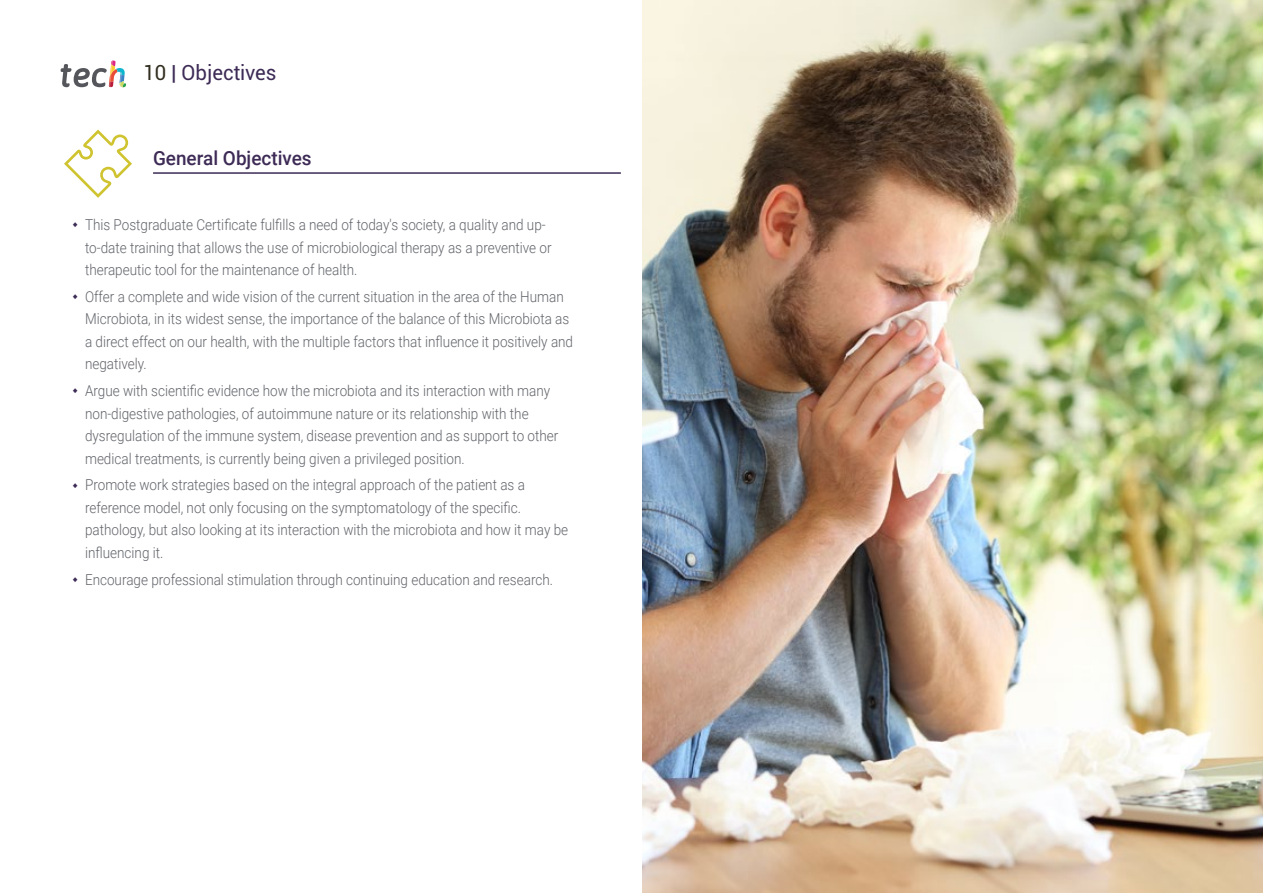
<style>
.page{position:relative;width:1263px;height:893px;background:#fff}
.page>*{position:absolute;margin:0;border:0;box-sizing:border-box;transform-origin:0 0}
.t1{font:21px "Roboto";color:#3d2b56}
.t2{font:500 19.5px "Roboto";color:#3d2b56}
.t3{font:300 15px/22.5px "Roboto";color:#61646a;scale:.9 1}
.s1{color:#312e20}
</style>
<div class="page">
<hr style="left:153px;top:173px;width:468px;height:1px;background:#3d2b56">
<svg style="left:64px;top:130px;width:68px;height:68px"></svg>
<img style="left:642px;top:0;width:621px;height:893px">
<svg style="left:61px;top:61px;width:65px;height:27px"></svg>
<h1 class="t1" style="left:144px;top:57px;width:135px"><span class="s1">10</span> | Objectives</h1>
<h2 class="t2" style="left:153px;top:144px;width:160px">General Objectives</h2>
<p class="t3" style="left:85px;top:213px;width:520px">This Postgraduate Certificate fulfills a need of today's society, a quality and up&shy;to-date training that allows the use of microbiological therapy as a preventive or therapeutic tool for the maintenance of health.</p>
<p class="t3" style="left:85px;top:285px;width:544px">Offer a complete and wide vision of the current situation in the area of the Human Microbiota, in its widest sense, the importance of the balance of this Microbiota as a direct effect on our health, with the multiple factors that influence it positively and negatively.</p>
<p class="t3" style="left:85px;top:379px;width:527px">Argue with scientific evidence how the microbiota and its interaction with many non-digestive pathologies, of autoimmune nature or its relationship with the dysregulation of the immune system, disease prevention and as support to other medical treatments, is currently being given a privileged position.</p>
<p class="t3" style="left:85px;top:473px;width:538px">Promote work strategies based on the integral approach of the patient as a reference model, not only focusing on the symptomatology of the specific. pathology, but also looking at its interaction with the microbiota and how it may be influencing it.</p>
<p class="t3" style="left:85px;top:567px;width:521px">Encourage professional stimulation through continuing education and research.</p>
</div>
